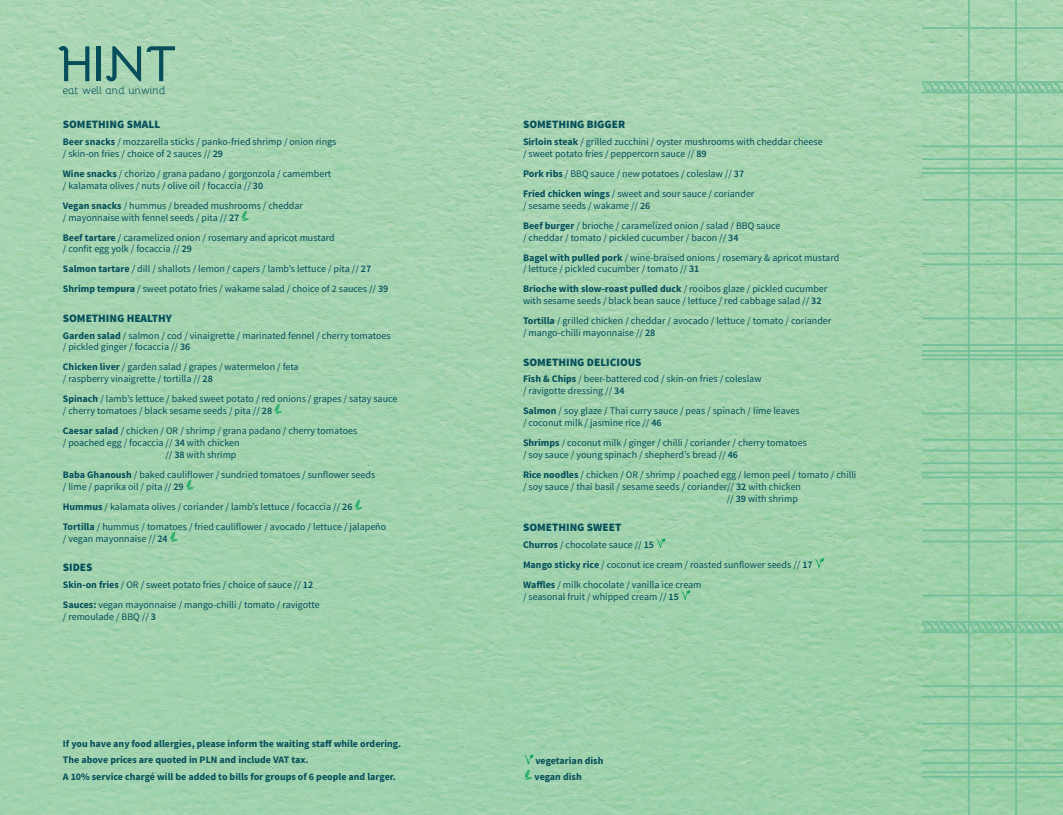
<style>
.page{position:relative;width:1063px;height:815px;background:#fff}
.page>*{position:absolute;margin:0;border:0;box-sizing:border-box;transform-origin:0 0}
.t1{font:13.75px "Bhavuka";letter-spacing:-.01em;color:#054e5a}
.Dzial{font:900 11.25px "Source Sans Pro";color:#054e5a}
.tekst_ENG{font:10px/11.9px "Source Sans Pro";color:#054e5a}
.tekst_ENG-2{font:700 10px "Source Sans Pro";color:#054e5a}
.TEKST{font:700 10px "Source Sans Pro";color:#054e5a}
.s1{font-weight:700}
.s2{font-weight:600}
</style>
<div class="page">
<img style="left:0;top:0;width:923px;height:815px">
<svg style="left:923px;top:0;width:140px;height:815px;background:#9cd0aa"></svg>
<svg style="left:58px;top:46px;width:31px;height:35px"></svg>
<hr style="left:97px;top:46px;width:4px;height:35px;background:#054e5a">
<svg style="left:106px;top:46px;width:35px;height:35px"></svg>
<svg style="left:147px;top:46px;width:28px;height:35px"></svg>
<svg style="left:656px;top:538px;width:9px;height:10px"></svg>
<svg style="left:815px;top:558px;width:9px;height:10px"></svg>
<svg style="left:681px;top:590px;width:9px;height:10px"></svg>
<svg style="left:242px;top:210px;width:7px;height:11px"></svg>
<svg style="left:274px;top:404px;width:8px;height:10px"></svg>
<svg style="left:186px;top:479px;width:8px;height:11px"></svg>
<svg style="left:355px;top:499px;width:8px;height:11px"></svg>
<svg style="left:170px;top:531px;width:8px;height:11px"></svg>
<svg style="left:524px;top:755px;width:9px;height:25px"></svg>
<p class="t1" style="left:63px;top:81px;width:105px">eat well and unwind</p>
<p class="Dzial" style="left:63px;top:117px;width:99px">SOMETHING SMALL</p>
<p class="tekst_ENG" style="left:63px;top:136px;width:275px"><span class="s1">Beer snacks</span> / mozzarella sticks / panko-fried shrimp / onion rings / skin-on fries / choice of 2 sauces // <span class="s2">29</span></p>
<p class="tekst_ENG" style="left:63px;top:168px;width:270px"><span class="s1">Wine snacks</span> / chorizo / grana padano / gorgonzola / camembert / kalamata olives / nuts / olive oil / focaccia // <span class="s2">30</span></p>
<p class="tekst_ENG" style="left:63px;top:200px;width:242px"><span class="s1">Vegan snacks</span> / hummus / breaded mushrooms / cheddar / mayonnaise with fennel seeds / pita // <span class="s2">27</span></p>
<p class="tekst_ENG" style="left:63px;top:231px;width:274px"><span class="s1">Beef tartare</span> / caramelized onion / rosemary and apricot mustard / confit egg yolk / focaccia // <span class="s2">29</span></p>
<p class="tekst_ENG" style="left:63px;top:263px;width:310px"><span class="s1">Salmon tartare</span> / dill / shallots / lemon / capers / lamb’s lettuce / pita // <span class="s2">27</span></p>
<p class="tekst_ENG" style="left:63px;top:283px;width:327px"><span class="s1">Shrimp tempura</span> / sweet potato fries / wakame salad / choice of 2 sauces // <span class="s2">39</span></p>
<p class="Dzial" style="left:63px;top:311px;width:111px">SOMETHING HEALTHY</p>
<p class="tekst_ENG" style="left:63px;top:329px;width:329px"><span class="s1">Garden salad</span> / salmon / cod / vinaigrette / marinated fennel / cherry tomatoes / pickled ginger / focaccia // <span class="s2">36</span></p>
<p class="tekst_ENG" style="left:63px;top:361px;width:237px"><span class="s1">Chicken liver</span> / garden salad / grapes / watermelon / feta / raspberry vinaigrette / tortilla // <span class="s2">28</span></p>
<p class="tekst_ENG" style="left:63px;top:393px;width:336px"><span class="s1">Spinach</span> / lamb’s lettuce / baked sweet potato / red onions / grapes / satay sauce / cherry tomatoes / black sesame seeds / pita // <span class="s2">28</span></p>
<p class="tekst_ENG" style="left:63px;top:425px;width:296px"><span class="s1">Caesar salad</span> / chicken / OR / shrimp / grana padano / cherry tomatoes</p>
<p class="tekst_ENG" style="left:63px;top:437px;width:178px">/ poached egg / focaccia // <span class="s2">34</span> with chicken</p>
<p class="tekst_ENG" style="left:165px;top:449px;width:73px">// <span class="s2">38</span> with shrimp</p>
<p class="tekst_ENG" style="left:63px;top:469px;width:314px"><span class="s1">Baba Ghanoush</span> / baked cauliflower / sundried tomatoes / sunflower seeds / lime / paprika oil / pita // <span class="s2">29</span></p>
<p class="tekst_ENG" style="left:63px;top:501px;width:291px"><span class="s1">Hummus</span> / kalamata olives / coriander / lamb’s lettuce / focaccia // <span class="s2">26</span></p>
<p class="tekst_ENG" style="left:63px;top:521px;width:325px"><span class="s1">Tortilla</span> / hummus / tomatoes / fried cauliflower / avocado / lettuce / jalapeño / vegan mayonnaise // <span class="s2">24</span></p>
<p class="Dzial" style="left:63px;top:560px;width:31px">SIDES</p>
<p class="tekst_ENG" style="left:63px;top:579px;width:252px"><span class="s1">Skin-on fries</span> / OR / sweet potato fries / choice of sauce // <span class="s2">12</span></p>
<p class="tekst_ENG" style="left:63px;top:599px;width:259px"><span class="s1">Sauces:</span> vegan mayonnaise / mango-chilli / tomato / ravigotte / remoulade / BBQ // <span class="s2">3</span></p>
<p class="tekst_ENG-2" style="left:63px;top:737px;width:340px">If you have any food allergies, please inform the waiting staff while ordering.</p>
<p class="tekst_ENG-2" style="left:63px;top:753px;width:247px">The above prices are quoted in PLN and include VAT tax.</p>
<p class="tekst_ENG-2" style="left:63px;top:770px;width:335px">A 10% service chargé will be added to bills for groups of 6 people and larger.</p>
<p class="Dzial" style="left:523px;top:117px;width:104px">SOMETHING BIGGER</p>
<p class="tekst_ENG" style="left:523px;top:136px;width:301px"><span class="s1">Sirloin steak</span> / grilled zucchini / oyster mushrooms with cheddar cheese / sweet potato fries / peppercorn sauce // <span class="s2">89</span></p>
<p class="tekst_ENG" style="left:523px;top:168px;width:223px"><span class="s1">Pork ribs</span> / BBQ sauce / new potatoes / coleslaw // <span class="s2">37</span></p>
<p class="tekst_ENG" style="left:523px;top:188px;width:233px"><span class="s1">Fried chicken wings</span> / sweet and sour sauce / coriander / sesame seeds / wakame // <span class="s2">26</span></p>
<p class="tekst_ENG" style="left:523px;top:220px;width:259px"><span class="s1">Beef burger</span> / brioche / caramelized onion / salad / BBQ sauce / cheddar / tomato / pickled cucumber / bacon // <span class="s2">34</span></p>
<p class="tekst_ENG" style="left:523px;top:252px;width:318px"><span class="s1">Bagel with pulled pork</span> / wine-braised onions / rosemary &amp; apricot mustard / lettuce / pickled cucumber / tomato // <span class="s2">31</span></p>
<p class="tekst_ENG" style="left:523px;top:283px;width:306px"><span class="s1">Brioche with slow-roast pulled duck</span> / rooibos glaze / pickled cucumber with sesame seeds / black bean sauce / lettuce / red cabbage salad // <span class="s2">32</span></p>
<p class="tekst_ENG" style="left:523px;top:315px;width:310px"><span class="s1">Tortilla</span> / grilled chicken / cheddar / avocado / lettuce / tomato / coriander / mango-chilli mayonnaise // <span class="s2">28</span></p>
<p class="Dzial" style="left:523px;top:355px;width:120px">SOMETHING DELICIOUS</p>
<p class="tekst_ENG" style="left:523px;top:373px;width:240px"><span class="s1">Fish &amp; Chips</span> / beer-battered cod / skin-on fries / coleslaw / ravigotte dressing // <span class="s2">34</span></p>
<p class="tekst_ENG" style="left:523px;top:405px;width:278px"><span class="s1">Salmon</span> / soy glaze / Thai curry sauce / peas / spinach / lime leaves / coconut milk / jasmine rice // <span class="s2">46</span></p>
<p class="tekst_ENG" style="left:523px;top:437px;width:285px"><span class="s1">Shrimps</span> / coconut milk / ginger / chilli / coriander / cherry tomatoes / soy sauce / young spinach / shepherd’s bread // <span class="s2">46</span></p>
<p class="tekst_ENG" style="left:523px;top:469px;width:335px"><span class="s1">Rice noodles</span> / chicken / OR / shrimp / poached egg / lemon peel / tomato / chilli</p>
<p class="tekst_ENG" style="left:523px;top:481px;width:280px">/ soy sauce / thai basil / sesame seeds / coriander// <span class="s2">32</span> with chicken</p>
<p class="tekst_ENG" style="left:727px;top:493px;width:73px">// <span class="s2">39</span> with shrimp</p>
<p class="Dzial" style="left:523px;top:520px;width:100px">SOMETHING SWEET</p>
<p class="tekst_ENG" style="left:523px;top:539px;width:133px"><span class="s1">Churros</span> / chocolate sauce // <span class="s2">15</span></p>
<p class="tekst_ENG" style="left:523px;top:559px;width:291px"><span class="s1">Mango sticky rice</span> / coconut ice cream / roasted sunflower seeds // <span class="s2">17</span></p>
<p class="tekst_ENG" style="left:523px;top:579px;width:180px"><span class="s1">Waffles</span> / milk chocolate / vanilla ice cream / seasonal fruit / whipped cream // <span class="s2">15</span></p>
<p class="TEKST" style="left:535px;top:754px;width:69px">vegetarian dish</p>
<p class="TEKST" style="left:535px;top:770px;width:49px">vegan dish</p>
</div>
